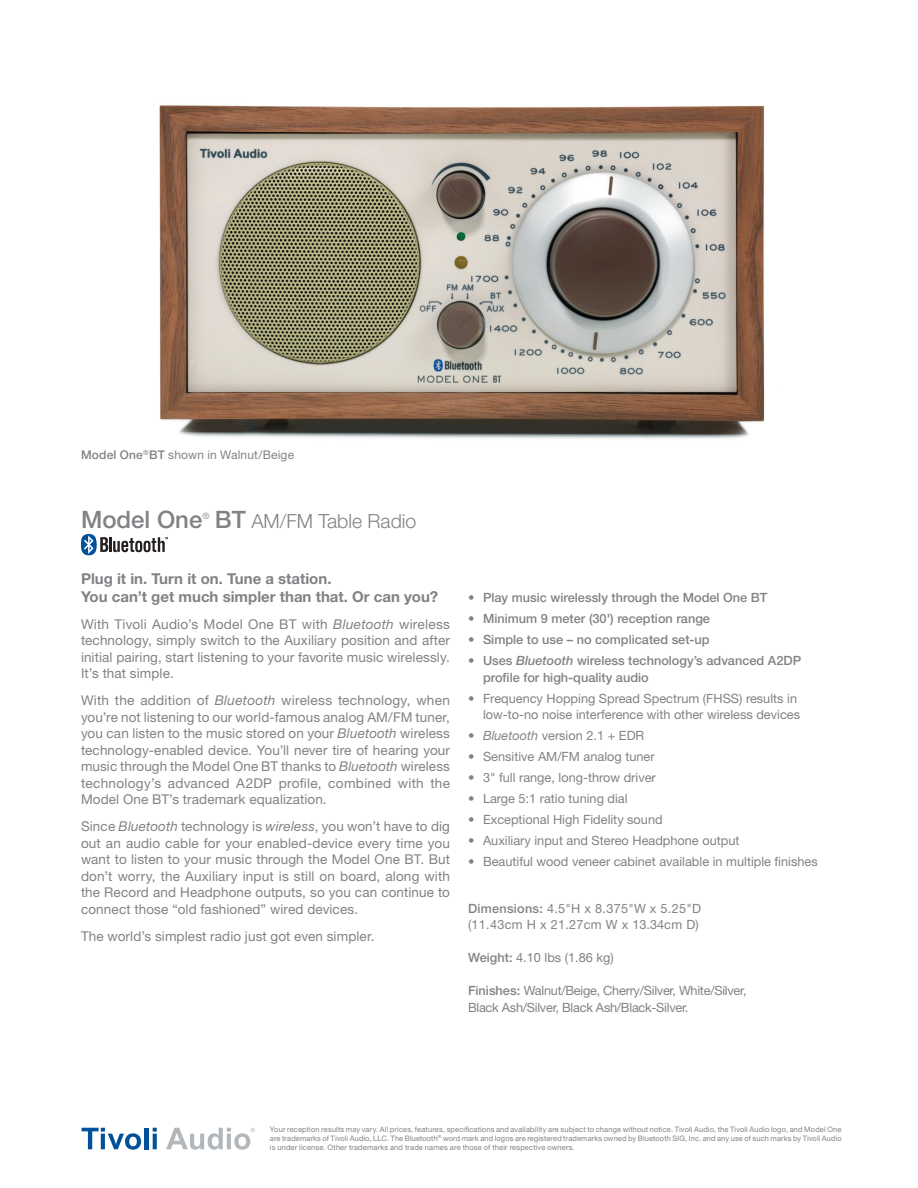
<style>
.page{position:relative;width:918px;height:1188px;background:#fff}
.page>*{position:absolute;margin:0;border:0;box-sizing:border-box;transform-origin:0 0}
.t1{font:500 24px "Helvetica Neue";color:#808285}
.t2{font:300 19.5px "Helvetica Neue";color:#808285}
.intro{font:700 15px/18px "Helvetica Neue";color:#808285}
.Paragraph_Style_1{font:13.5px/16.5px "Helvetica Neue";letter-spacing:.01em;color:#808285;text-align:justify}
.bullets{font:12.75px/16.5px "Helvetica Neue";color:#808285;text-align:right}
.bullets-2{font:500 12.75px/16.5px "Helvetica Neue";color:#808285}
.specs{font:12.75px/16.5px "Helvetica Neue";letter-spacing:-.02em;color:#808285}
.specs-2{font:12.75px/16.5px "Helvetica Neue";letter-spacing:.02em;color:#808285}
.Paragraph_Style_1-2{font:12px "Helvetica Neue";letter-spacing:.015em;color:#808285}
.t3{font:300 8.7px "Helvetica Neue";color:#808285}
.Paragraph_Style_1-3{font:7.5px/9px "Helvetica Neue";letter-spacing:.015em;color:#808285;text-align:justify}
.s1{font-weight:500}
.s2{font-weight:500;font-size:24px}
.s3{font-style:italic}
</style>
<div class="page">
<svg style="left:82px;top:1128px;width:59px;height:22px"></svg>
<hr style="left:144px;top:1128px;width:4px;height:21px;background:#01519a">
<svg style="left:153px;top:1128px;width:4px;height:4px"></svg>
<svg style="left:153px;top:1134px;width:4px;height:15px"></svg>
<svg style="left:166px;top:1128px;width:89px;height:22px"></svg>
<img style="left:159px;top:105px;width:606px;height:334px">
<svg style="left:81px;top:534px;width:87px;height:21px"></svg>
<p class="Paragraph_Style_1-2" style="left:81px;top:448px;width:215px"><span class="s1">Model One</span><sup>®</sup><span class="s1">BT</span> shown in Walnut/Beige</p>
<p class="t1" style="left:81px;top:505px;width:123px">Model One</p>
<p class="t3" style="left:202px;top:510px;width:8px">®</p>
<p class="t2" style="left:215px;top:509px;width:203px"><span class="s2">BT</span> AM/FM Table Radio</p>
<p class="intro" style="left:81px;top:569px;width:359px">Plug it in. Turn it on. Tune a station.<br>You can’t get much simpler than that. Or can you?</p>
<p class="Paragraph_Style_1" style="left:81px;top:616px;width:371px">With Tivoli Audio’s Model One BT with <span class="s3">Bluetooth</span> wireless technology, simply switch to the Auxiliary position and after initial pairing, start listening to your favorite music wirelessly.<br>It’s that simple.</p>
<p class="Paragraph_Style_1" style="left:81px;top:692px;width:371px">With the addition of <span class="s3">Bluetooth</span> wireless technology, when you’re not listening to our world-famous analog AM/FM tuner, you can listen to the music stored on your <span class="s3">Bluetooth</span> wireless technology-enabled device. You’ll never tire of hearing your music through the Model One BT thanks to <span class="s3">Bluetooth</span> wireless technology’s advanced A2DP profile, combined with the Model One BT’s trademark equalization.</p>
<p class="Paragraph_Style_1" style="left:81px;top:818px;width:371px">Since <span class="s3">Bluetooth</span> technology is <span class="s3">wireless</span>, you won’t have to dig out an audio cable for your enabled-device every time you want to listen to your music through the Model One BT. But don’t worry, the Auxiliary input is still on board, along with the Record and Headphone outputs, so you can continue to connect those “old fashioned” wired devices.</p>
<p class="Paragraph_Style_1" style="left:81px;top:928px;width:295px">The world’s simplest radio just got even simpler.</p>
<p class="bullets-2" style="left:468px;top:589px;width:301px">• Play music wirelessly through the Model One BT</p>
<p class="bullets-2" style="left:468px;top:610px;width:243px">• Minimum 9 meter (30') reception range</p>
<p class="bullets-2" style="left:468px;top:631px;width:243px">• Simple to use – no complicated set-up</p>
<p class="bullets-2" style="left:483px;top:652px;width:320px;text-indent:-15px">• Uses <span class="s3">Bluetooth</span> wireless technology’s advanced A2DP profile for high-quality audio</p>
<p class="bullets" style="left:468px;top:690px;width:334px">• Frequency Hopping Spread Spectrum (FHSS) results in low-to-no noise interference with other wireless devices</p>
<p class="bullets" style="left:468px;top:727px;width:178px"><span class="s3">• Bluetooth</span> version 2.1 + EDR</p>
<p class="bullets" style="left:468px;top:748px;width:188px">• Sensitive AM/FM analog tuner</p>
<p class="bullets" style="left:468px;top:769px;width:189px">• 3" full range, long-throw driver</p>
<p class="bullets" style="left:468px;top:790px;width:161px">• Large 5:1 ratio tuning dial</p>
<p class="bullets" style="left:468px;top:811px;width:196px">• Exceptional High Fidelity sound</p>
<p class="bullets" style="left:468px;top:832px;width:273px">• Auxiliary input and Stereo Headphone output</p>
<p class="bullets" style="left:468px;top:853px;width:351px">• Beautiful wood veneer cabinet available in multiple finishes</p>
<p class="specs-2" style="left:468px;top:900px;width:235px"><span class="s1">Dimensions:</span> 4.5"H x 8.375"W x 5.25"D (11.43cm H x 21.27cm W x 13.34cm D)</p>
<p class="specs" style="left:468px;top:949px;width:147px"><span class="s1">Weight:</span> 4.10 lbs (1.86 kg)</p>
<p class="specs" style="left:468px;top:982px;width:280px"><span class="s1">Finishes:</span> Walnut/Beige, Cherry/Silver, White/Silver,<br>Black Ash/Silver, Black Ash/Black-Silver.</p>
<p class="Paragraph_Style_1-3" style="left:270px;top:1124px;width:573px">Your reception results may vary. All prices, features, specifications and availability are subject to change without notice. Tivoli Audio, the Tivoli Audio logo, and Model One are trademarks of Tivoli Audio, LLC. The Bluetooth<sup>®</sup> word mark and logos are registered trademarks owned by Bluetooth SIG, Inc. and any use of such marks by Tivoli Audio is under license. Other trademarks and trade names are those of their respective owners.</p>
</div>
